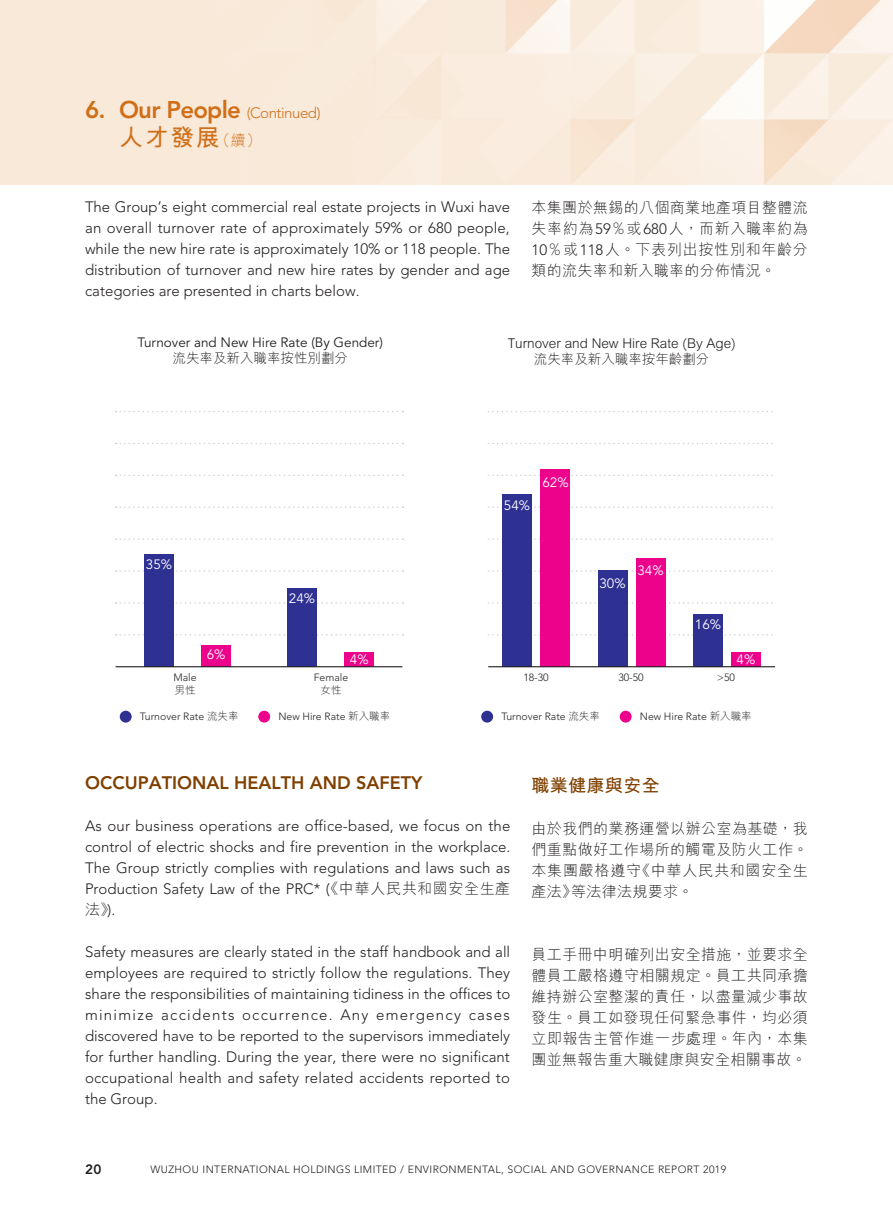
<style>
.page{position:relative;width:893px;height:1212px;background:#fff}
.page>*{position:absolute;margin:0;border:0;box-sizing:border-box;transform-origin:0 0}
.t1{font:800 24px "Avenir LT Std";letter-spacing:-.03em;color:#d06f18}
.t2{font:700 24px "M Hei HK";color:#d06f18}
._01_H1_E{font:800 18px "Avenir LT Std";color:#7f4000}
._001_H1_C{font:700 18px "M Hei HK";letter-spacing:.02em;color:#7f4000}
._00_txt_E{font:300 15px/21px "Avenir LT Std";letter-spacing:.005em;color:#231f20;text-align:justify}
._000_txt_C{font:300 15px/21px "M Hei HK";letter-spacing:.025em;color:#231f20;text-align:justify}
.t3{font:13.5px/16.2px "Avenir LT Std";color:#231f20;text-align:center}
.t4{font:300 13.5px/16.2px "M Hei HK";color:#231f20;text-align:center}
.t5{font:13.5px "Avenir LT Std";color:#fff}
.t6{font:800 13.5px "Avenir LT Std";color:#231f20}
.t7{font:300 10.5px/12.6px "Avenir LT Std";letter-spacing:.04em;color:#231f20}
.t8{font:300 10.5px "Avenir LT Std";color:#231f20}
.t9{font:300 10.5px "M Hei HK";color:#231f20}
.s1{font-weight:300;font-size:15px}
.s2{font-family:"Avenir LT Std"}
.s3{font-family:"M Hei HK";font-weight:300}
.s4{font-family:"M Hei HK"}
</style>
<div class="page">
<div style="left:120px;top:711px;width:12px;height:11px;background:#2e3092;border-radius:50%"></div>
<div style="left:258px;top:711px;width:12px;height:11px;background:#ed028c;border-radius:50%"></div>
<svg style="left:116px;top:634px;width:287px;height:2px"></svg>
<svg style="left:116px;top:602px;width:287px;height:2px"></svg>
<svg style="left:116px;top:570px;width:287px;height:2px"></svg>
<svg style="left:116px;top:538px;width:287px;height:2px"></svg>
<svg style="left:116px;top:506px;width:287px;height:2px"></svg>
<svg style="left:116px;top:475px;width:287px;height:1px"></svg>
<svg style="left:116px;top:443px;width:287px;height:1px"></svg>
<svg style="left:116px;top:411px;width:287px;height:1px"></svg>
<div style="left:201px;top:645px;width:30px;height:22px;background:#ed028c"></div>
<div style="left:344px;top:652px;width:30px;height:15px;background:#ed028c"></div>
<div style="left:144px;top:554px;width:29px;height:113px;background:#2e3092"></div>
<div style="left:287px;top:589px;width:30px;height:78px;background:#2e3092"></div>
<hr style="left:116px;top:666px;width:286px;height:1px;background:#231f20">
<svg style="left:488px;top:634px;width:285px;height:2px"></svg>
<svg style="left:488px;top:602px;width:285px;height:2px"></svg>
<svg style="left:488px;top:570px;width:285px;height:2px"></svg>
<svg style="left:488px;top:538px;width:285px;height:2px"></svg>
<svg style="left:488px;top:506px;width:285px;height:2px"></svg>
<svg style="left:488px;top:475px;width:285px;height:1px"></svg>
<svg style="left:488px;top:443px;width:285px;height:1px"></svg>
<svg style="left:488px;top:411px;width:285px;height:1px"></svg>
<div style="left:540px;top:469px;width:30px;height:198px;background:#ed028c"></div>
<div style="left:636px;top:558px;width:30px;height:109px;background:#ed028c"></div>
<div style="left:731px;top:652px;width:30px;height:15px;background:#ed028c"></div>
<div style="left:502px;top:494px;width:30px;height:173px;background:#2e3092"></div>
<div style="left:598px;top:570px;width:29px;height:97px;background:#2e3092"></div>
<div style="left:693px;top:614px;width:30px;height:53px;background:#2e3092"></div>
<hr style="left:488px;top:666px;width:287px;height:1px;background:#231f20">
<div style="left:481px;top:711px;width:12px;height:11px;background:#2e3092;border-radius:50%"></div>
<div style="left:620px;top:711px;width:12px;height:11px;background:#ed028c;border-radius:50%"></div>
<h1 class="t1" style="left:85px;top:95px;width:237px">6. Our People <span class="s1">(Continued)</span></h1>
<h1 class="t2" style="left:119px;top:120px;width:144px">人才發展<span class="s1">（續）</span></h1>
<p class="_00_txt_E" style="left:85px;top:197px;width:427px">The Group’s eight commercial real estate projects in Wuxi have an overall turnover rate of approximately 59% or 680 people, while the new hire rate is approximately 10% or 118 people. The distribution of turnover and new hire rates by gender and age categories are presented in charts below.</p>
<p class="_000_txt_C" style="left:531px;top:197px;width:278px">本集團於無錫的八個商業地產項目整體流失率約為<span class="s2">59</span>％或<span class="s2">680</span>人，而新入職率約為<span class="s2">10</span>％或<span class="s2">118</span>人。下表列出按性別和年齡分類的流失率和新入職率的分佈情況。</p>
<p class="t3" style="left:138px;top:335px;width:247px">Turnover and New Hire Rate (By Gender)<span class="s3">流失率及新入職率按性別劃分</span></p>
<p class="t4" style="left:508px;top:335px;width:230px">Turnover and New Hire Rate (By Age)流失率及新入職率按年齡劃分</p>
<p class="t5" style="left:146px;top:557px;width:28px">35%</p>
<p class="t5" style="left:207px;top:647px;width:20px">6%</p>
<p class="t5" style="left:289px;top:590px;width:28px">24%</p>
<p class="t5" style="left:350px;top:652px;width:20px">4%</p>
<p class="t5" style="left:504px;top:497px;width:28px">54%</p>
<p class="t5" style="left:542px;top:475px;width:28px">62%</p>
<p class="t5" style="left:599px;top:575px;width:28px">30%</p>
<p class="t5" style="left:637px;top:562px;width:28px">34%</p>
<p class="t5" style="left:695px;top:617px;width:28px">16%</p>
<p class="t5" style="left:737px;top:652px;width:20px">4%</p>
<p class="t7" style="left:173px;top:671px;width:25px">Male<span class="s4">男性</span></p>
<p class="t7" style="left:314px;top:671px;width:36px">Female</p>
<p class="t7" style="left:523px;top:671px;width:27px">18-30</p>
<p class="t7" style="left:618px;top:671px;width:27px">30-50</p>
<p class="t7" style="left:717px;top:671px;width:19px">&gt;50</p>
<p class="t9" style="left:320px;top:684px;width:22px">女性</p>
<p class="t8" style="left:140px;top:710px;width:100px">Turnover Rate <span class="s4">流失率</span></p>
<p class="t8" style="left:278px;top:710px;width:113px">New Hire Rate <span class="s4">新入職率</span></p>
<p class="t8" style="left:501px;top:710px;width:100px">Turnover Rate <span class="s4">流失率</span></p>
<p class="t8" style="left:640px;top:710px;width:113px">New Hire Rate <span class="s4">新入職率</span></p>
<p class="_01_H1_E" style="left:85px;top:772px;width:339px">OCCUPATIONAL HEALTH AND SAFETY</p>
<p class="_00_txt_E" style="left:85px;top:815px;width:427px">As our business operations are office-based, we focus on the control of electric shocks and fire prevention in the workplace.<br>The Group strictly complies with regulations and laws such as Production Safety Law of the PRC* (<span class="s4">《中華人民共和國安全生產法》</span>).</p>
<p class="_00_txt_E" style="left:85px;top:941px;width:427px">Safety measures are clearly stated in the staff handbook and all employees are required to strictly follow the regulations. They share the responsibilities of maintaining tidiness in the offices to minimize accidents occurrence. Any emergency cases discovered have to be reported to the supervisors immediately for further handling. During the year, there were no significant occupational health and safety related accidents reported to the Group.</p>
<p class="_001_H1_C" style="left:531px;top:772px;width:130px">職業健康與安全</p>
<p class="_000_txt_C" style="left:531px;top:818px;width:278px">由於我們的業務運營以辦公室為基礎，我們重點做好工作場所的觸電及防火工作。本集團嚴格遵守《中華人民共和國安全生產法》等法律法規要求。</p>
<p class="_000_txt_C" style="left:531px;top:944px;width:278px">員工手冊中明確列出安全措施，並要求全體員工嚴格遵守相關規定。員工共同承擔維持辦公室整潔的責任，以盡量減少事故發生。員工如發現任何緊急事件，均必須立即報告主管作進一步處理。年內，本集團並無報告重大職健康與安全相關事故。</p>
<p class="t6" style="left:85px;top:1161px;width:18px">20</p>
<p class="t7" style="left:150px;top:1163px;width:577px">WUZHOU INTERNATIONAL HOLDINGS LIMITED / ENVIRONMENTAL, SOCIAL AND GOVERNANCE REPORT 2019</p>
</div>
